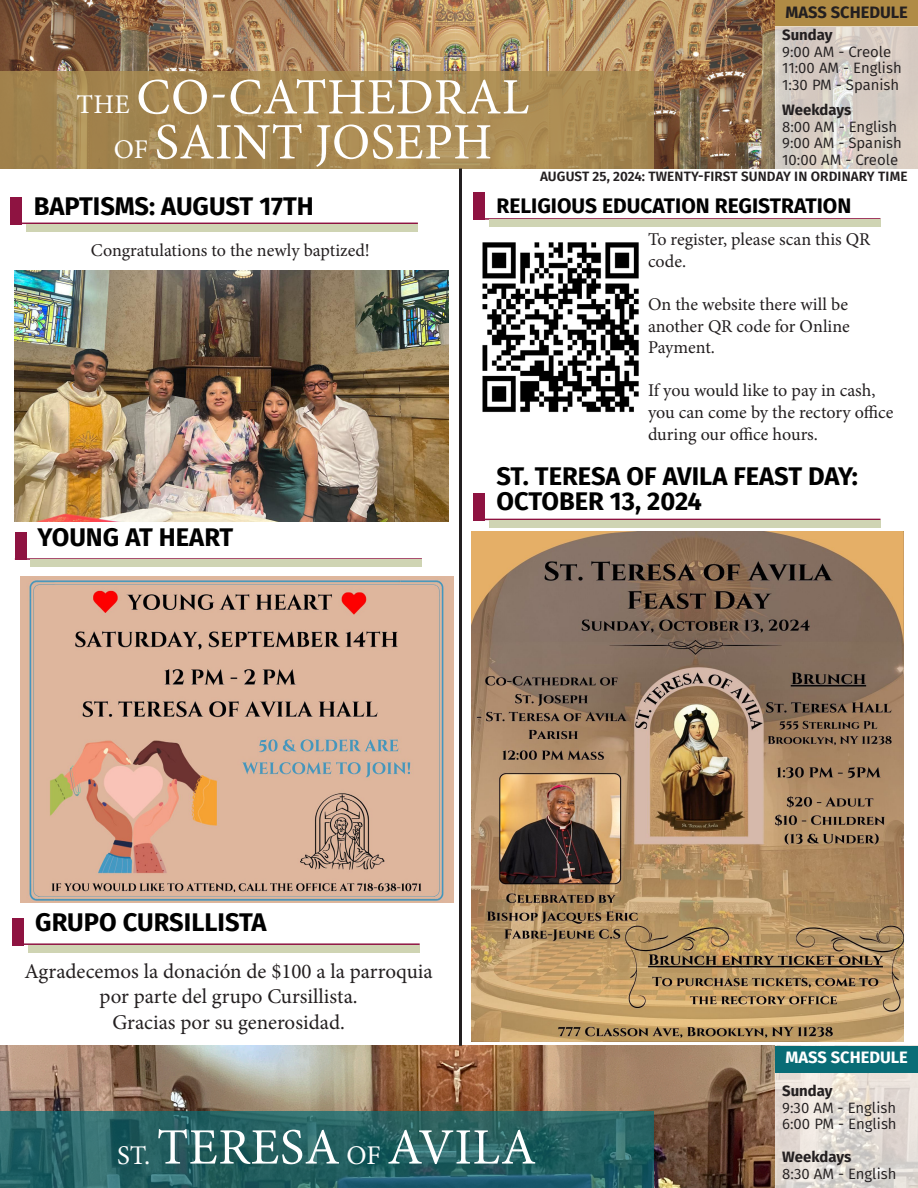
<style>
.page{position:relative;width:918px;height:1188px;background:#fff}
.page>*{position:absolute;margin:0;border:0;box-sizing:border-box;transform-origin:0 0}
.t1{font:51px "Minion Pro";letter-spacing:.01em;color:#fff}
.t2{font:700 25.5px "Fira Sans";color:#000}
.t3{font:21px/25.2px "Minion Pro";color:#231f20;text-align:center}
.t4{font:700 21px "Fira Sans";color:#000}
.t5{font:18px/21.6px "Minion Pro";letter-spacing:-.005em;color:#231f20}
.t6{font:700 16.5px "Fira Sans";color:#fff}
.t7{font:700 16.5px "Fira Sans";color:#231f20}
.t8{font:15px/16.5px "Fira Sans";color:#231f20}
.t9{font:700 15px "Fira Sans";color:#231f20}
.t10{font:600 13.5px "Fira Sans";letter-spacing:.01em;color:#231f20}
.s1{font-size:27px}
</style>
<div class="page">
<img style="left:0;top:1046px;width:775px;height:142px">
<svg style="left:0;top:1111px;width:653px;height:77px;background:#256164"></svg>
<svg style="left:775px;top:1045px;width:143px;height:143px;background:#e1dbd4"></svg>
<div style="left:775px;top:1046px;width:143px;height:26px;background:#096c76"></div>
<img style="left:0;top:0;width:775px;height:168px">
<div style="left:0;top:71px;width:653px;height:97px;background:#aa8c51"></div>
<div style="left:775px;top:0;width:143px;height:26px;background:#b08b45"></div>
<svg style="left:775px;top:26px;width:143px;height:142px;background:#d6cdc5"></svg>
<hr style="left:459px;top:168px;width:3px;height:878px;background:#231f20">
<hr style="left:473px;top:519px;width:408px;height:1px;background:#8e1341">
<div style="left:489px;top:520px;width:392px;height:7px;background:#cfd4b3"></div>
<div style="left:473px;top:493px;width:12px;height:27px;background:#8e1341"></div>
<hr style="left:473px;top:218px;width:408px;height:2px;background:#8e1341">
<div style="left:489px;top:220px;width:392px;height:7px;background:#cfd4b3"></div>
<div style="left:473px;top:193px;width:12px;height:27px;background:#8e1341"></div>
<hr style="left:11px;top:223px;width:407px;height:1px;background:#8e1341">
<div style="left:27px;top:224px;width:391px;height:7px;background:#cfd4b3"></div>
<div style="left:11px;top:197px;width:11px;height:27px;background:#8e1341"></div>
<img style="left:482px;top:242px;width:157px;height:170px">
<img style="left:472px;top:531px;width:432px;height:511px">
<hr style="left:15px;top:558px;width:407px;height:2px;background:#8e1341">
<div style="left:31px;top:560px;width:391px;height:7px;background:#cfd4b3"></div>
<div style="left:15px;top:533px;width:11px;height:27px;background:#8e1341"></div>
<img style="left:20px;top:577px;width:433px;height:326px">
<hr style="left:13px;top:943px;width:407px;height:2px;background:#8e1341">
<div style="left:29px;top:945px;width:391px;height:7px;background:#cfd4b3"></div>
<div style="left:13px;top:918px;width:11px;height:27px;background:#8e1341"></div>
<img style="left:14px;top:270px;width:434px;height:252px">
<p class="t1" style="left:77px;top:63px;width:454px"><span class="s1">THE</span> CO-CATHEDRAL</p>
<p class="t1" style="left:114px;top:108px;width:380px"><span class="s1">OF</span> SAINT JOSEPH</p>
<p class="t7" style="left:785px;top:-2px;width:124px">MASS SCHEDULE</p>
<p class="t9" style="left:782px;top:22px;width:52px">Sunday</p>
<p class="t8" style="left:782px;top:43px;width:111px">9:00 AM - Creole</p>
<p class="t8" style="left:782px;top:59px;width:121px">11:00 AM - English<br>1:30 PM - Spanish</p>
<p class="t9" style="left:782px;top:97px;width:71px">Weekdays</p>
<p class="t8" style="left:782px;top:118px;width:117px">8:00 AM - English</p>
<p class="t8" style="left:782px;top:134px;width:121px">9:00 AM - Spanish</p>
<p class="t8" style="left:782px;top:151px;width:118px">10:00 AM - Creole</p>
<p class="t10" style="left:540px;top:165px;width:369px">AUGUST 25, 2024: TWENTY-FIRST SUNDAY IN ORDINARY TIME</p>
<p class="t2" style="left:34px;top:184px;width:281px">BAPTISMS: AUGUST 17TH</p>
<p class="t4" style="left:497px;top:188px;width:356px">RELIGIOUS EDUCATION REGISTRATION</p>
<p class="t5" style="left:648px;top:229px;width:224px">To register, please scan this QR code.</p>
<p class="t5" style="left:648px;top:294px;width:202px">On the website there will be</p>
<p class="t5" style="left:648px;top:315px;width:203px">another QR code for Online</p>
<p class="t5" style="left:648px;top:337px;width:69px">Payment.</p>
<p class="t5" style="left:648px;top:380px;width:247px">If you would like to pay in cash, you can come by the rectory office during our office hours.</p>
<p class="t5" style="left:91px;top:240px;width:281px">Congratulations to the newly baptized!</p>
<p class="t2" style="left:38px;top:516px;width:197px">YOUNG AT HEART</p>
<p class="t2" style="left:497px;top:454px;width:363px">ST. TERESA OF AVILA FEAST DAY:</p>
<p class="t2" style="left:497px;top:480px;width:207px">OCTOBER 13, 2024</p>
<p class="t2" style="left:35px;top:901px;width:233px">GRUPO CURSILLISTA</p>
<p class="t3" style="left:24px;top:959px;width:410px">Agradecemos la donación de $100 a la parroquia por parte del grupo Cursillista.</p>
<p class="t3" style="left:112px;top:1009px;width:234px">Gracias por su generosidad.</p>
<p class="t1" style="left:117px;top:1113px;width:420px"><span class="s1">ST.</span> TERESA <span class="s1">OF</span> AVILA</p>
<p class="t6" style="left:785px;top:1043px;width:124px">MASS SCHEDULE</p>
<p class="t9" style="left:782px;top:1078px;width:52px">Sunday</p>
<p class="t8" style="left:782px;top:1099px;width:115px">9:30 AM - English</p>
<p class="t8" style="left:782px;top:1115px;width:116px">6:00 PM - English</p>
<p class="t9" style="left:782px;top:1144px;width:71px">Weekdays</p>
<p class="t8" style="left:782px;top:1165px;width:116px">8:30 AM - English</p>
</div>
